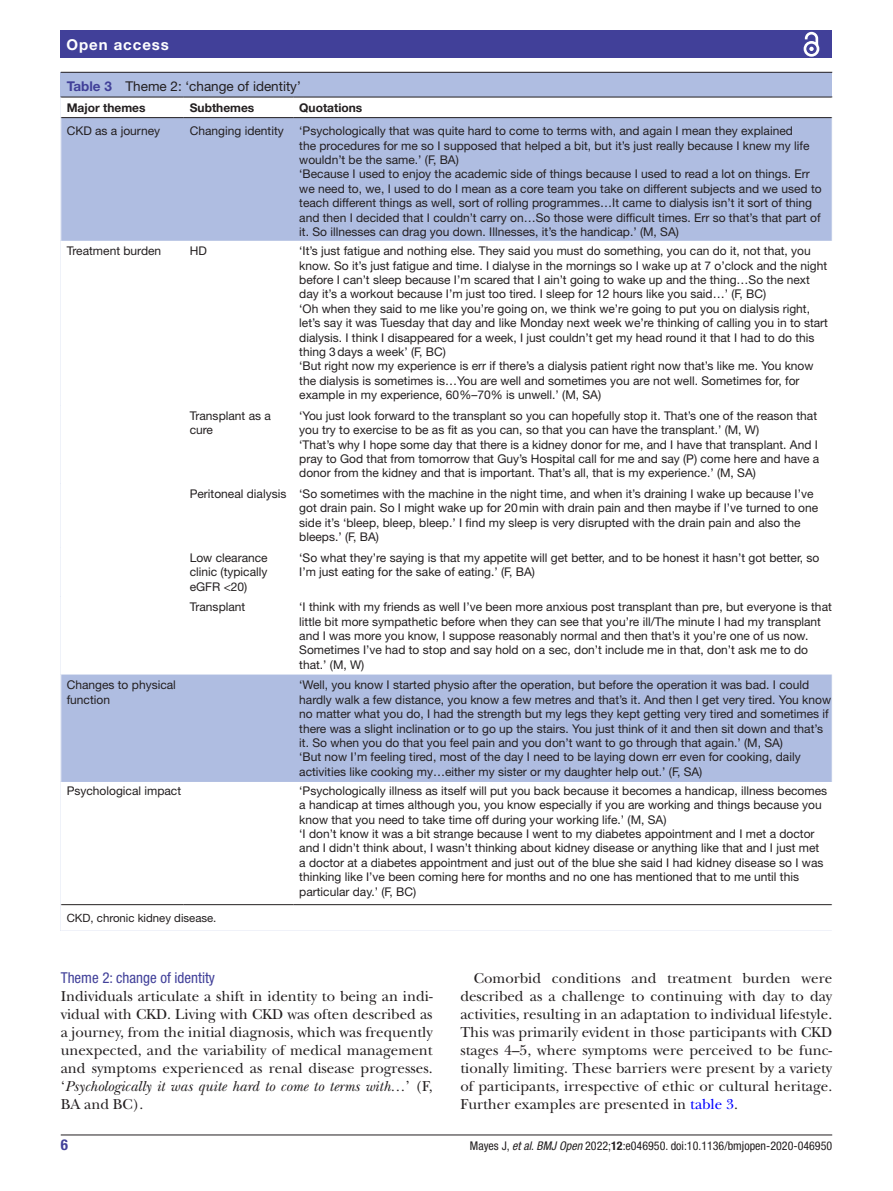
<style>
.page{position:relative;width:893px;height:1191px;background:#fff}
.page>*{position:absolute;margin:0;border:0;box-sizing:border-box;transform-origin:0 0}
.t1{font:15px/18px "New Baskerville";color:#231f20;text-align:justify}
.t2{font:condensed 15px "Helvetica Neue LT Std";color:#414099}
.t3{font:700 15px "Helvetica Neue LT Std";letter-spacing:.065em;color:#fff}
.t4{font:700 condensed 15px "Helvetica Neue LT Std";color:#414099}
.t5{font:13.5px "Helvetica Neue LT Std";color:#231f20}
.t6{font:12px/14.4px "Helvetica Neue LT Std";color:#231f20}
.t7{font:condensed 12px "Helvetica Neue LT Std";color:#231f20}
.t8{font:700 12px "Helvetica Neue LT Std";color:#231f20}
.t9{font:11.4px "Helvetica Neue LT Std";color:#231f20}
.s1{font-weight:700;color:#414099}
.s2{font-style:italic}
.s3{color:#00f}
.s4{font-weight:700}
</style>
<div class="page">
<hr style="left:61px;top:1134px;width:771px;height:1px;background:#231f20">
<div style="left:61px;top:31px;width:771px;height:27px;background:#414099"></div>
<svg style="left:803px;top:31px;width:17px;height:26px"></svg>
<div style="left:61px;top:73px;width:771px;height:857px;background:#afbde1"></div>
<hr style="left:61px;top:72px;width:771px;height:1px;background:#231f20">
<div style="left:61px;top:98px;width:771px;height:832px;background:#fff"></div>
<svg style="left:61px;top:118px;width:771px;height:663px;fill:#fff"></svg>
<hr style="left:61px;top:97px;width:123px;height:1px;background:#231f20">
<hr style="left:61px;top:117px;width:123px;height:1px;background:#231f20">
<hr style="left:184px;top:97px;width:109px;height:1px;background:#231f20">
<hr style="left:184px;top:117px;width:109px;height:1px;background:#231f20">
<hr style="left:293px;top:97px;width:539px;height:1px;background:#231f20">
<hr style="left:293px;top:117px;width:539px;height:1px;background:#231f20">
<hr style="left:61px;top:904px;width:123px;height:1px;background:#231f20">
<hr style="left:184px;top:904px;width:109px;height:1px;background:#231f20">
<hr style="left:293px;top:904px;width:539px;height:1px;background:#231f20">
<svg style="left:60px;top:97px;width:1px;height:21px"></svg>
<svg style="left:60px;top:904px;width:1px;height:26px"></svg>
<hr style="left:67px;top:921px;width:765px;height:1px;background:#fff">
<p class="t3" style="left:66px;top:35px;width:104px">Open access</p>
<p class="t5" style="left:67px;top:78px;width:236px"><span class="s1">Table 3</span> Theme 2: ‘change of identity’</p>
<p class="t8" style="left:67px;top:100px;width:80px">Major themes</p>
<p class="t8" style="left:190px;top:100px;width:66px">Subthemes</p>
<p class="t8" style="left:299px;top:100px;width:65px">Quotations</p>
<p class="t6" style="left:67px;top:124px;width:95px">CKD as a journey</p>
<p class="t6" style="left:190px;top:124px;width:96px">Changing identity</p>
<p class="t6" style="left:299px;top:124px;width:524px">‘Psychologically that was quite hard to come to terms with, and again I mean they explained<br>the procedures for me so I supposed that helped a bit, but it’s just really because I knew my life wouldn’t be the same.’ (F, BA)<br>‘Because I used to enjoy the academic side of things because I used to read a lot on things. Err we need to, we, I used to do I mean as a core team you take on different subjects and we used to teach different things as well, sort of rolling programmes…It came to dialysis isn’t it sort of thing and then I decided that I couldn’t carry on…So those were difficult times. Err so that’s that part of it. So illnesses can drag you down. Illnesses, it’s the handicap.’ (M, SA)</p>
<p class="t6" style="left:67px;top:243px;width:96px">Treatment burden</p>
<p class="t6" style="left:190px;top:243px;width:19px">HD</p>
<p class="t6" style="left:299px;top:243px;width:530px">‘It’s just fatigue and nothing else. They said you must do something, you can do it, not that, you know. So it’s just fatigue and time. I dialyse in the mornings so I wake up at 7 o’clock and the night before I can’t sleep because I’m scared that I ain’t going to wake up and the thing…So the next day it’s a workout because I’m just too tired. I sleep for 12 hours like you said…’ (F, BC)<br>‘Oh when they said to me like you’re going on, we think we’re going to put you on dialysis right, let’s say it was Tuesday that day and like Monday next week we’re thinking of calling you in to start dialysis. I think I disappeared for a week, I just couldn’t get my head round it that I had to do this thing 3days a week’ (F, BC)<br>‘But right now my experience is err if there’s a dialysis patient right now that’s like me. You know the dialysis is sometimes is…You are well and sometimes you are not well. Sometimes for, for example in my experience, 60%–70% is unwell.’ (M, SA)</p>
<p class="t6" style="left:190px;top:408px;width:83px">Transplant as a cure</p>
<p class="t6" style="left:299px;top:408px;width:522px">‘You just look forward to the transplant so you can hopefully stop it. That’s one of the reason that you try to exercise to be as fit as you can, so that you can have the transplant.’ (M, W)<br>‘That’s why I hope some day that there is a kidney donor for me, and I have that transplant. And I pray to God that from tomorrow that Guy’s Hospital call for me and say (P) come here and have a donor from the kidney and that is important. That’s all, that is my experience.’ (M, SA)</p>
<p class="t6" style="left:299px;top:486px;width:520px;text-indent:-110px">Peritoneal dialysis ‘So sometimes with the machine in the night time, and when it’s draining I wake up because I’ve got drain pain. So I might wake up for 20min with drain pain and then maybe if I’ve turned to one side it’s ‘bleep, bleep, bleep.’ I find my sleep is very disrupted with the drain pain and also the bleeps.’ (F, BA)</p>
<p class="t6" style="left:190px;top:550px;width:79px;text-align:justify">Low clearance clinic (typically eGFR &lt;20)</p>
<p class="t6" style="left:299px;top:550px;width:522px">‘So what they’re saying is that my appetite will get better, and to be honest it hasn’t got better, so<br>I’m just eating for the sake of eating.’ (F, BA)</p>
<p class="t6" style="left:190px;top:599px;width:57px">Transplant</p>
<p class="t6" style="left:299px;top:599px;width:534px">‘I think with my friends as well I’ve been more anxious post transplant than pre, but everyone is that little bit more sympathetic before when they can see that you’re ill/The minute I had my transplant and I was more you know, I suppose reasonably normal and then that’s it you’re one of us now.<br>Sometimes I’ve had to stop and say hold on a sec, don’t include me in that, don’t ask me to do that.’ (M, W)</p>
<p class="t6" style="left:67px;top:677px;width:111px">Changes to physical function</p>
<p class="t6" style="left:299px;top:677px;width:533px">‘Well, you know I started physio after the operation, but before the operation it was bad. I could hardly walk a few distance, you know a few metres and that’s it. And then I get very tired. You know no matter what you do, I had the strength but my legs they kept getting very tired and sometimes if there was a slight inclination or to go up the stairs. You just think of it and then sit down and that’s it. So when you do that you feel pain and you don’t want to go through that again.’ (M, SA)<br>‘But now I’m feeling tired, most of the day I need to be laying down err even for cooking, daily activities like cooking my…either my sister or my daughter help out.’ (F, SA)</p>
<p class="t6" style="left:67px;top:783px;width:116px">Psychological impact</p>
<p class="t6" style="left:299px;top:783px;width:529px">‘Psychologically illness as itself will put you back because it becomes a handicap, illness becomes a handicap at times although you, you know especially if you are working and things because you know that you need to take time off during your working life.’ (M, SA)<br>‘I don’t know it was a bit strange because I went to my diabetes appointment and I met a doctor and I didn’t think about, I wasn’t thinking about kidney disease or anything like that and I just met a doctor at a diabetes appointment and just out of the blue she said I had kidney disease so I was thinking like I’ve been coming here for months and no one has mentioned that to me until this particular day.’ (F, BC)</p>
<p class="t9" style="left:67px;top:911px;width:151px">CKD, chronic kidney disease.</p>
<p class="t2" style="left:61px;top:969px;width:156px">Theme 2: change of identity</p>
<p class="t1" style="left:61px;top:987px;width:373px">Individuals articulate a shift in identity to being an indi&shy;vidual with CKD. Living with CKD was often described as a journey, from the initial diagnosis, which was frequently unexpected, and the variability of medical management and symptoms experienced as renal disease progresses. ‘<span class="s2">Psychologically it was quite hard to come to terms with…</span>’ (F, BA and BC).</p>
<p class="t1" style="left:460px;top:969px;width:373px;text-indent:13px">Comorbid conditions and treatment burden were described as a challenge to continuing with day to day activities, resulting in an adaptation to individual lifestyle.<br>This was primarily evident in those participants with CKD stages 4–5, where symptoms were perceived to be func&shy;tionally limiting. These barriers were present by a variety of participants, irrespective of ethic or cultural heritage.<br>Further examples are presented in <span class="s3">table 3</span>.</p>
<p class="t4" style="left:61px;top:1135px;width:9px">6</p>
<p class="t7" style="left:470px;top:1138px;width:364px">Mayes J, <span class="s2">et al</span>. <span class="s2">BMJ Open</span> 2022;<span class="s4">12</span>:e046950. doi:10.1136/bmjopen-2020-046950</p>
</div>
